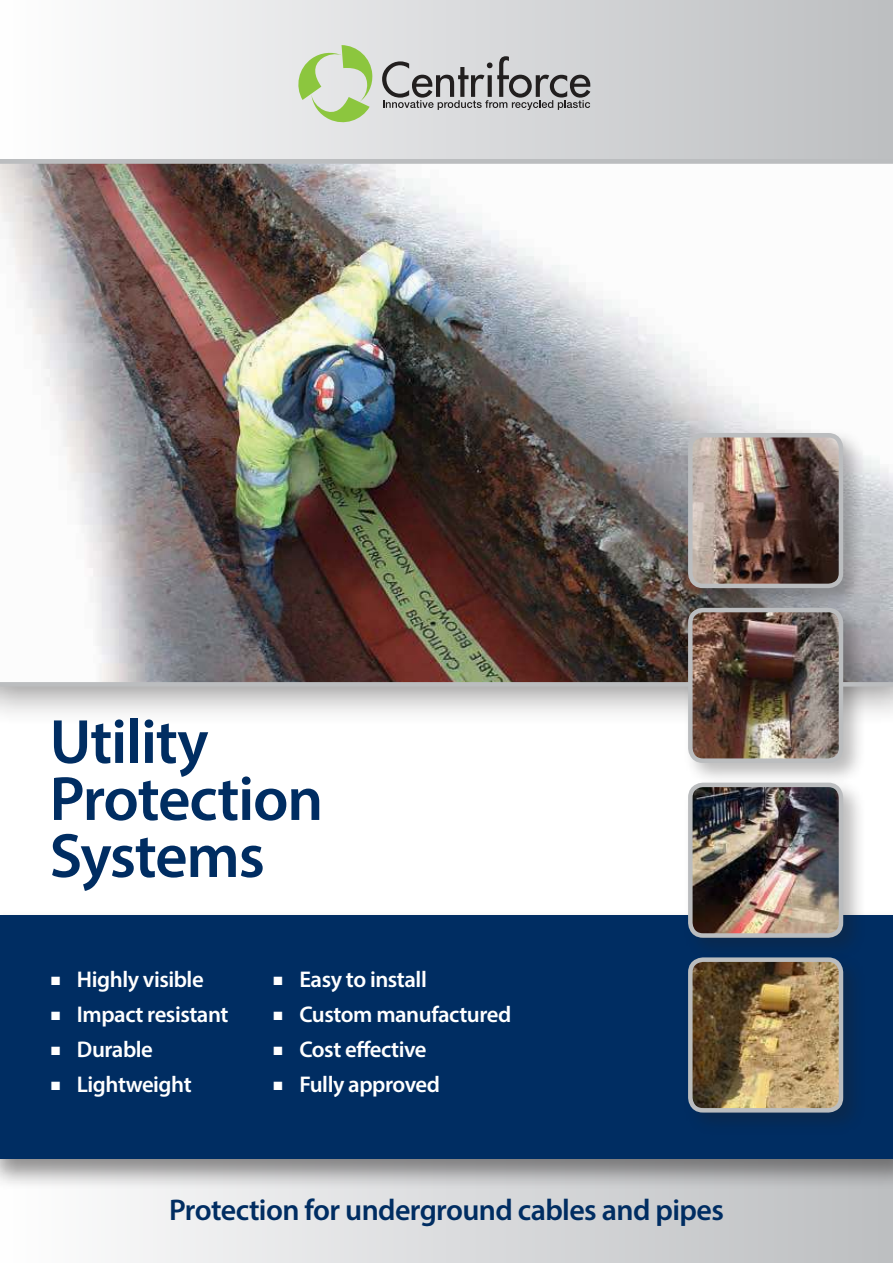
<style>
.page{position:relative;width:893px;height:1263px;background:#fff}
.page>*{position:absolute;margin:0;border:0;box-sizing:border-box;transform-origin:0 0}
.t1{font:600 63px/57px "Myriad Pro";letter-spacing:-.02em;color:#002d62}
.t2{font:600 30px "Myriad Pro";letter-spacing:-.02em;color:#002d62}
.t3{font:600 22.8px "Myriad Pro";letter-spacing:-.02em;color:#fff}
</style>
<div class="page">
<div style="left:0;top:136px;width:893px;height:591px;background:#221f1f;opacity:.5"></div>
<img style="left:0;top:1px;width:893px;height:681px">
<div style="left:0;top:909px;width:893px;height:281px;background:#221f1f;opacity:.5"></div>
<div style="left:0;top:915px;width:893px;height:244px;background:#002d62"></div>
<div style="left:683px;top:428px;width:183px;height:183px;background:#221f1f;opacity:.3"></div>
<img style="left:690px;top:435px;width:151px;height:151px">
<div style="left:688px;top:433px;width:155px;height:155px;border:5px solid #bbbdbf;border-radius:13px"></div>
<div style="left:683px;top:602px;width:183px;height:184px;background:#221f1f;opacity:.3"></div>
<img style="left:690px;top:610px;width:151px;height:151px">
<div style="left:688px;top:608px;width:155px;height:155px;border:5px solid #bbbdbf;border-radius:13px"></div>
<div style="left:683px;top:777px;width:183px;height:184px;background:#221f1f;opacity:.3"></div>
<img style="left:690px;top:785px;width:151px;height:149px">
<div style="left:688px;top:783px;width:155px;height:155px;border:5px solid #bbbdbf;border-radius:13px"></div>
<div style="left:683px;top:952px;width:183px;height:184px;background:#221f1f;opacity:.3"></div>
<img style="left:690px;top:960px;width:151px;height:150px">
<div style="left:688px;top:957px;width:155px;height:155px;border:5px solid #bbbdbf;border-radius:13px"></div>
<div style="left:0;top:682px;width:691px;height:5px;background:#bbbdbf"></div>
<div style="left:842px;top:682px;width:51px;height:5px;background:#bbbdbf"></div>
<div style="left:0;top:159px;width:893px;height:5px;background:#bbbdbf"></div>
<svg style="left:382px;top:56px;width:208px;height:54px;background:#acacae"></svg>
<svg style="left:295px;top:45px;width:78px;height:81px;background:#c9dbb2"></svg>
<h1 class="t1" style="left:50px;top:719px;width:275px">Utility<br>Protection<br>Systems</h1>
<p class="t3" style="left:51px;top:971px;width:154px">■ Highly visible</p>
<p class="t3" style="left:51px;top:1006px;width:179px">■ Impact resistant</p>
<p class="t3" style="left:51px;top:1040px;width:104px">■ Durable</p>
<p class="t3" style="left:51px;top:1075px;width:142px">■ Lightweight</p>
<p class="t3" style="left:274px;top:971px;width:155px">■ Easy to install</p>
<p class="t3" style="left:274px;top:1006px;width:239px">■ Custom manufactured</p>
<p class="t3" style="left:274px;top:1040px;width:155px">■ Cost effective</p>
<p class="t3" style="left:274px;top:1075px;width:168px">■ Fully approved</p>
<h2 class="t2" style="left:169px;top:1199px;width:556px">Protection for underground cables and pipes</h2>
</div>
